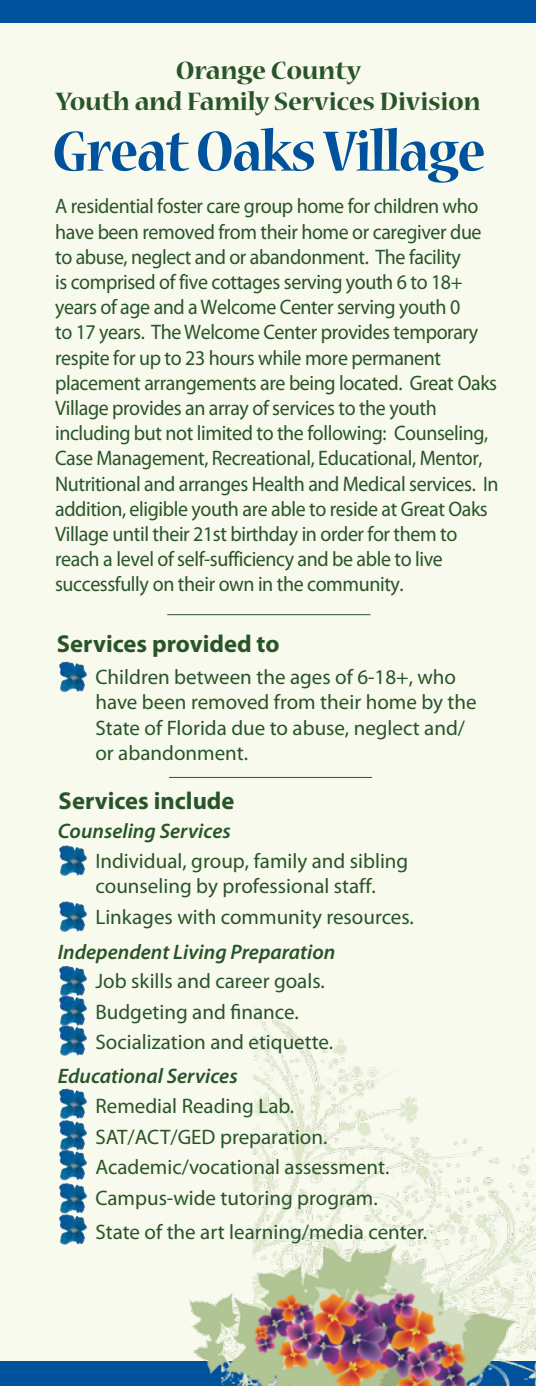
<style>
.page{position:relative;width:536px;height:1386px;background:#f7faec}
.page>*{position:absolute;margin:0;border:0;box-sizing:border-box;transform-origin:0 0}
.t1{font:700 63px "Nueva Std";letter-spacing:-.025em;color:#00529c;scale:.9 1}
.t2{font:700 28px/31.5px "Nueva Std";letter-spacing:-.01em;color:#295429;text-align:center}
.t3{font:700 24.5px "Myriad Pro";color:#295429}
.t4{font:21px/25.2px "Myriad Pro";letter-spacing:-.02em;color:#295429;scale:.95 1}
.t5{font:21px/30.4px "Myriad Pro";color:#295429}
.t6{font:italic 600 21px "Myriad Pro";color:#295429}
</style>
<div class="page">
<div style="left:0;top:0;width:536px;height:23px;background:#00529c"></div>
<div style="left:0;top:1362px;width:536px;height:24px;background:#00529c"></div>
<img style="left:189px;top:614px;width:347px;height:772px">
<img style="left:59px;top:661px;width:29px;height:31px">
<img style="left:59px;top:845px;width:29px;height:31px">
<img style="left:59px;top:901px;width:29px;height:31px">
<img style="left:59px;top:966px;width:29px;height:29px">
<img style="left:59px;top:995px;width:29px;height:61px">
<img style="left:59px;top:1088px;width:29px;height:93px">
<img style="left:59px;top:1183px;width:29px;height:62px">
<hr style="left:169px;top:777px;width:203px;height:1px;background:#295429">
<hr style="left:167px;top:614px;width:203px;height:1px;background:#295429">
<h2 class="t2" style="left:56px;top:56px;width:426px">Orange County<br>Youth and Family Services Division</h2>
<h1 class="t1" style="left:52px;top:122px;width:483px">GreatOaks Village</h1>
<p class="t4" style="left:55px;top:194px;width:468px">A residential foster care group home for children who have been removed from their home or caregiver due to abuse, neglect and or abandonment. The facility<br>is comprised of five cottages serving youth 6 to 18+ years of age and a Welcome Center serving youth 0<br>to 17 years. The Welcome Center provides temporary respite for up to 23 hours while more permanent placement arrangements are being located. Great Oaks Village provides an array of services to the youth including but not limited to the following: Counseling, Case Management, Recreational, Educational, Mentor, Nutritional and arranges Health and Medical services. In addition, eligible youth are able to reside at Great Oaks Village until their 21st birthday in order for them to reach a level of self-sufficiency and be able to live successfully on their own in the community.</p>
<p class="t3" style="left:57px;top:628px;width:224px">Services provided to</p>
<p class="t5" style="left:95px;top:664px;width:382px;line-height:25.2px">Children between the ages of 6-18+, who have been removed from their home by the State of Florida due to abuse, neglect and/ or abandonment.</p>
<p class="t3" style="left:59px;top:785px;width:177px">Services include</p>
<p class="t6" style="left:58px;top:818px;width:174px">Counseling Services</p>
<p class="t5" style="left:95px;top:848px;width:314px;line-height:25.2px">Individual, group, family and sibling counseling by professional staff.</p>
<p class="t5" style="left:95px;top:901px;width:320px">Linkages with community resources.</p>
<p class="t6" style="left:58px;top:939px;width:279px">Independent Living Preparation</p>
<p class="t5" style="left:95px;top:965px;width:239px">Job skills and career goals.<br>Budgeting and finance.<br>Socialization and etiquette.</p>
<p class="t6" style="left:58px;top:1063px;width:181px">Educational Services</p>
<p class="t5" style="left:95px;top:1091px;width:295px">Remedial Reading Lab.<br>SAT/ACT/GED preparation.<br>Academic/vocational assessment.<br>Campus-wide tutoring program.</p>
<p class="t5" style="left:95px;top:1216px;width:333px">State of the art learning/media center.</p>
</div>
